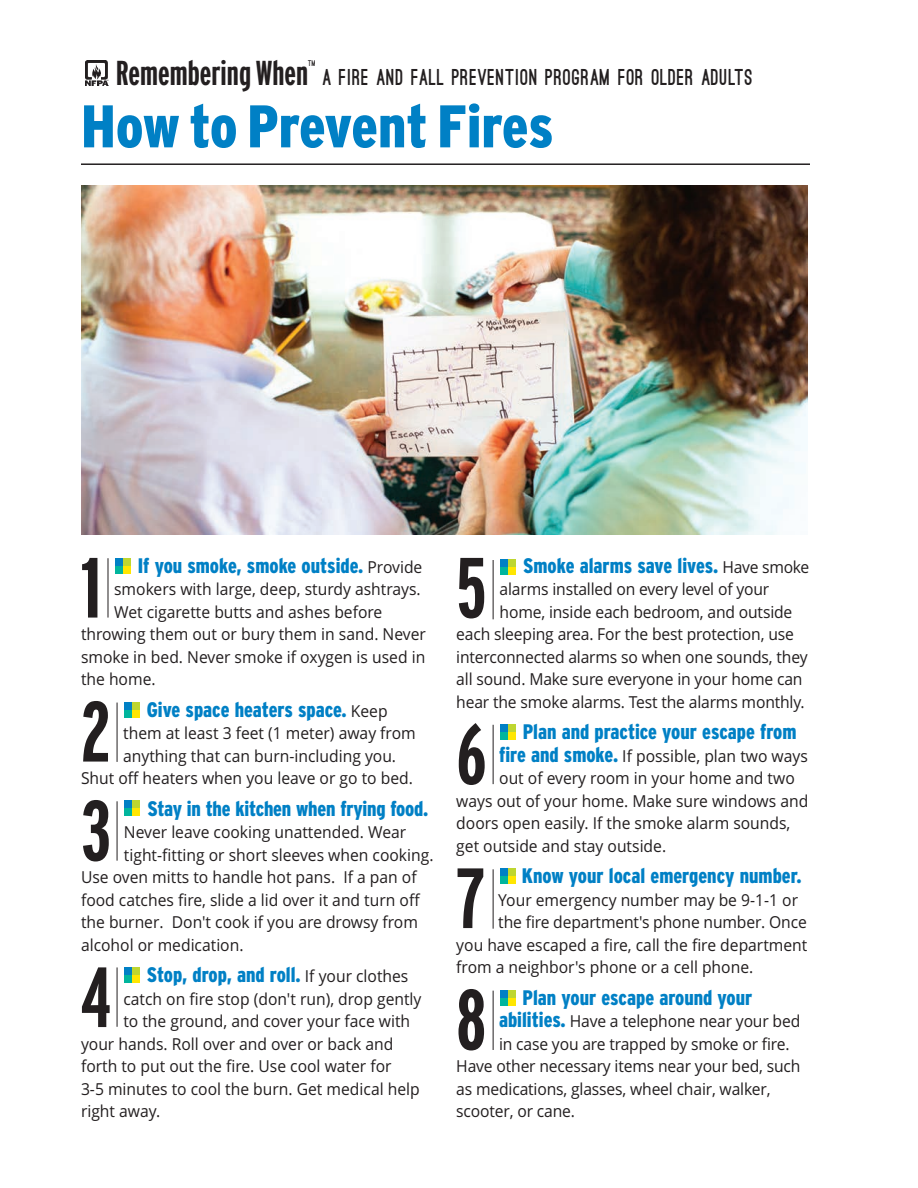
<style>
.page{position:relative;width:918px;height:1188px;background:#fff}
.page>*{position:absolute;margin:0;border:0;box-sizing:border-box;transform-origin:0 0}
.t1{font:700 extra-condensed 85.2px "Interstate";color:#231f20}
.t2{font:900 condensed 60px "Interstate";letter-spacing:-.005em;color:#0080c5}
.t3{font:900 21.75px "Ostrich Sans";letter-spacing:.05em;color:#231f20;scale:.9 1}
.t4{font:900 condensed 21px "Interstate";color:#0080c5;scale:.95 1}
.t5{font:16.5px "Open Sans";color:#231f20;scale:.95 1}
.t6{font:900 7.95px "Ostrich Sans";color:#231f20;scale:.9 1}
.s1{font-family:"Interstate";font-weight:700;font-stretch:extra-condensed;font-size:34.5px}
.s2{font-family:"Open Sans";font-weight:400;font-stretch:normal;font-size:16.5px;color:#231f20}
.s3{font-family:"Interstate";font-weight:900;font-stretch:condensed;font-size:21px;color:#0080c5}
</style>
<div class="page">
<hr style="left:81px;top:163px;width:729px;height:2px;background:#231f20">
<div style="left:115px;top:558px;width:8px;height:8px;background:#0080c5"></div>
<div style="left:115px;top:566px;width:8px;height:8px;background:#00b59d"></div>
<div style="left:123px;top:566px;width:8px;height:8px;background:#ffe601"></div>
<div style="left:123px;top:558px;width:8px;height:8px;background:#bed630"></div>
<div style="left:124px;top:702px;width:8px;height:8px;background:#0080c5"></div>
<div style="left:124px;top:710px;width:8px;height:8px;background:#00b59d"></div>
<div style="left:132px;top:710px;width:8px;height:8px;background:#ffe601"></div>
<div style="left:132px;top:702px;width:8px;height:8px;background:#bed630"></div>
<hr style="left:108px;top:558px;width:1px;height:60px;background:#231f20">
<hr style="left:117px;top:703px;width:1px;height:59px;background:#231f20">
<div style="left:500px;top:559px;width:8px;height:8px;background:#0080c5"></div>
<div style="left:500px;top:567px;width:8px;height:8px;background:#00b59d"></div>
<div style="left:508px;top:567px;width:8px;height:8px;background:#ffe601"></div>
<div style="left:508px;top:559px;width:8px;height:8px;background:#bed630"></div>
<hr style="left:493px;top:560px;width:1px;height:59px;background:#231f20">
<div style="left:500px;top:724px;width:8px;height:8px;background:#0080c5"></div>
<div style="left:500px;top:732px;width:8px;height:8px;background:#00b59d"></div>
<div style="left:508px;top:732px;width:8px;height:8px;background:#ffe601"></div>
<div style="left:508px;top:724px;width:8px;height:8px;background:#bed630"></div>
<hr style="left:493px;top:725px;width:1px;height:59px;background:#231f20">
<div style="left:500px;top:868px;width:8px;height:8px;background:#0080c5"></div>
<div style="left:500px;top:876px;width:8px;height:8px;background:#00b59d"></div>
<div style="left:508px;top:876px;width:8px;height:8px;background:#ffe601"></div>
<div style="left:508px;top:868px;width:8px;height:8px;background:#bed630"></div>
<hr style="left:493px;top:869px;width:1px;height:60px;background:#231f20">
<div style="left:500px;top:990px;width:8px;height:8px;background:#0080c5"></div>
<div style="left:500px;top:998px;width:8px;height:8px;background:#00b59d"></div>
<div style="left:508px;top:998px;width:8px;height:8px;background:#ffe601"></div>
<div style="left:508px;top:990px;width:8px;height:8px;background:#bed630"></div>
<hr style="left:493px;top:991px;width:1px;height:59px;background:#231f20">
<div style="left:124px;top:800px;width:8px;height:8px;background:#0080c5"></div>
<div style="left:124px;top:808px;width:8px;height:8px;background:#00b59d"></div>
<div style="left:132px;top:808px;width:8px;height:8px;background:#ffe601"></div>
<div style="left:132px;top:800px;width:8px;height:8px;background:#bed630"></div>
<hr style="left:117px;top:801px;width:1px;height:60px;background:#231f20">
<div style="left:124px;top:967px;width:8px;height:8px;background:#0080c5"></div>
<div style="left:124px;top:975px;width:8px;height:7px;background:#00b59d"></div>
<div style="left:132px;top:975px;width:8px;height:7px;background:#ffe601"></div>
<div style="left:132px;top:967px;width:8px;height:8px;background:#bed630"></div>
<hr style="left:117px;top:967px;width:1px;height:60px;background:#231f20">
<img style="left:85px;top:61px;width:24px;height:25px">
<img style="left:81px;top:186px;width:727px;height:349px">
<p class="t6" style="left:308px;top:60px;width:10px">TM</p>
<h3 class="t3" style="left:116px;top:69px;width:709px"><span class="s1">RememberingWhen</span> A FIRE AND FALL PREVENTION PROGRAM FOR OLDER ADULTS</h3>
<h2 class="t2" style="left:81px;top:93px;width:474px">How to Prevent Fires</h2>
<h1 class="t1" style="left:81px;top:541px;width:22px">1</h1>
<p class="t4" style="left:138px;top:554px;width:301px">If you smoke, smoke outside. <span class="s2">Provide</span></p>
<p class="t5" style="left:114px;top:580px;width:324px">smokers with large, deep, sturdy ashtrays.</p>
<p class="t5" style="left:114px;top:602px;width:284px">Wet cigarette butts and ashes before</p>
<p class="t5" style="left:81px;top:625px;width:365px">throwing them out or bury them in sand. Never</p>
<p class="t5" style="left:81px;top:647px;width:364px">smoke in bed. Never smoke if oxygen is used in</p>
<p class="t5" style="left:81px;top:670px;width:80px">the home.</p>
<h1 class="t1" style="left:81px;top:685px;width:31px">2</h1>
<p class="t4" style="left:147px;top:698px;width:255px">Give space heaters space. <span class="s2">Keep</span></p>
<p class="t5" style="left:123px;top:724px;width:309px">them at least 3 feet (1 meter) away from</p>
<p class="t5" style="left:123px;top:746px;width:289px">anything that can burn-including you.</p>
<p class="t5" style="left:81px;top:769px;width:351px">Shut off heaters when you leave or go to bed.</p>
<h1 class="t1" style="left:81px;top:784px;width:32px">3</h1>
<p class="t4" style="left:148px;top:797px;width:297px">Stay in the kitchen when frying food.</p>
<p class="t5" style="left:124px;top:823px;width:299px">Never leave cooking unattended. Wear</p>
<p class="t5" style="left:124px;top:845px;width:327px">tight-fitting or short sleeves when cooking.</p>
<p class="t5" style="left:81px;top:868px;width:355px">Use oven mitts to handle hot pans. If a pan of</p>
<p class="t5" style="left:81px;top:890px;width:359px">food catches fire, slide a lid over it and turn off</p>
<p class="t5" style="left:81px;top:913px;width:356px">the burner. Don't cook if you are drowsy from</p>
<p class="t5" style="left:81px;top:935px;width:173px">alcohol or medication.</p>
<h1 class="t1" style="left:81px;top:950px;width:31px">4</h1>
<p class="t4" style="left:147px;top:963px;width:277px">Stop, drop, and roll. <span class="s2">If your clothes</span></p>
<p class="t5" style="left:123px;top:989px;width:315px">catch on fire stop (don't run), drop gently</p>
<p class="t5" style="left:123px;top:1012px;width:304px">to the ground, and cover your face with</p>
<p class="t5" style="left:81px;top:1034px;width:330px">your hands. Roll over and over or back and</p>
<p class="t5" style="left:81px;top:1057px;width:328px">forth to put out the fire. Use cool water for</p>
<p class="t5" style="left:81px;top:1079px;width:358px">3-5 minutes to cool the burn. Get medical help</p>
<p class="t5" style="left:81px;top:1102px;width:85px">right away.</p>
<h1 class="t1" style="left:456px;top:541px;width:32px">5</h1>
<p class="t4" style="left:523px;top:554px;width:303px">Smoke alarms save lives. <span class="s2">Have smoke</span></p>
<p class="t5" style="left:500px;top:580px;width:285px">alarms installed on every level of your</p>
<p class="t5" style="left:500px;top:602px;width:310px">home, inside each bedroom, and outside</p>
<p class="t5" style="left:456px;top:625px;width:357px">each sleeping area. For the best protection, use</p>
<p class="t5" style="left:456px;top:647px;width:371px">interconnected alarms so when one sounds, they</p>
<p class="t5" style="left:456px;top:670px;width:366px">all sound. Make sure everyone in your home can</p>
<p class="t5" style="left:456px;top:692px;width:368px">hear the smoke alarms. Test the alarms monthly.</p>
<h1 class="t1" style="left:456px;top:707px;width:32px">6</h1>
<p class="t4" style="left:523px;top:720px;width:290px">Plan and practice your escape from</p>
<p class="t5" style="left:499px;top:746px;width:326px"><span class="s3">fire and smoke.</span> If possible, plan two ways</p>
<p class="t5" style="left:499px;top:769px;width:313px">out of every room in your home and two</p>
<p class="t5" style="left:456px;top:791px;width:372px">ways out of your home. Make sure windows and</p>
<p class="t5" style="left:456px;top:814px;width:353px">doors open easily. If the smoke alarm sounds,</p>
<p class="t5" style="left:456px;top:836px;width:222px">get outside and stay outside.</p>
<h1 class="t1" style="left:456px;top:851px;width:31px">7</h1>
<p class="t4" style="left:522px;top:864px;width:296px">Know your local emergency number.</p>
<p class="t5" style="left:498px;top:890px;width:317px">Your emergency number may be 9-1-1 or</p>
<p class="t5" style="left:498px;top:913px;width:326px">the fire department's phone number. Once</p>
<p class="t5" style="left:456px;top:935px;width:371px">you have escaped a fire, call the fire department</p>
<p class="t5" style="left:456px;top:958px;width:314px">from a neighbor's phone or a cell phone.</p>
<h1 class="t1" style="left:456px;top:973px;width:32px">8</h1>
<p class="t4" style="left:523px;top:986px;width:243px">Plan your escape around your</p>
<p class="t5" style="left:499px;top:1012px;width:319px"><span class="s3">abilities.</span> Have a telephone near your bed</p>
<p class="t5" style="left:499px;top:1034px;width:307px">in case you are trapped by smoke or fire.</p>
<p class="t5" style="left:456px;top:1057px;width:364px">Have other necessary items near your bed, such</p>
<p class="t5" style="left:456px;top:1079px;width:332px">as medications, glasses, wheel chair, walker,</p>
<p class="t5" style="left:456px;top:1102px;width:126px">scooter, or cane.</p>
</div>
